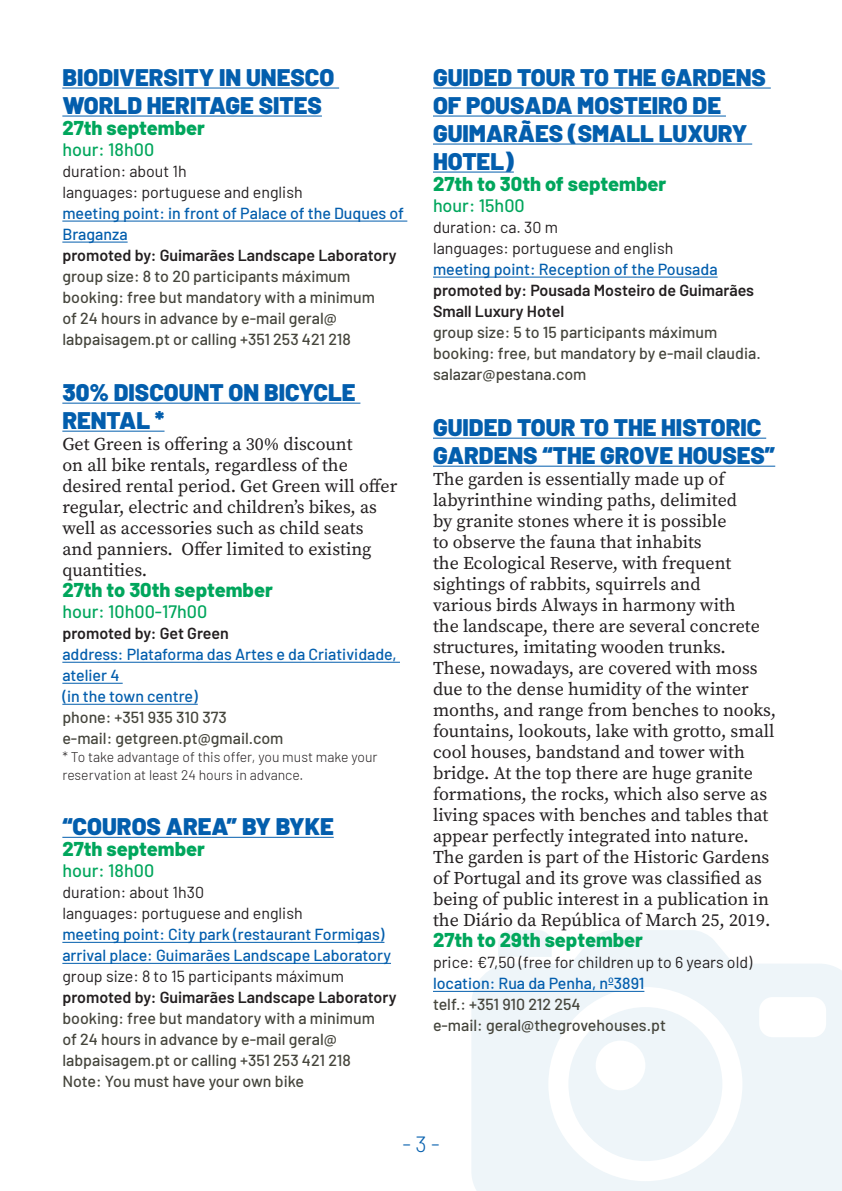
<style>
.page{position:relative;width:842px;height:1191px;background:#fff}
.page>*{position:absolute;margin:0;border:0;box-sizing:border-box;transform-origin:0 0}
.t1{font:900 24px/28px "Barlow";color:#035ead}
.t2{font:300 22px "Barlow";color:#035ead}
.t3{font:800 20px "Barlow";color:#00a65c}
.t4{font:18px/21px "Source Serif Variable";color:#231f20}
.t5{font:500 18px "Barlow";color:#00a65c}
.t6{font:500 16px/21px "Barlow";color:#45453c}
.t7{font:500 16px/21px "Barlow";color:#035ead}
.t8{font:16px/21px "Barlow";color:#231f20}
.t9{font:600 16px/21px "Barlow";color:#231f20}
.t10{font:300 14px/18px "Barlow";color:#231f20}
</style>
<div class="page">
<svg style="left:471px;top:930px;width:371px;height:261px;fill:#eef5f9"></svg>
<svg style="left:498px;top:930px;width:54px;height:27px"></svg>
<hr style="left:62px;top:88px;width:277px;height:1px;background:#035ead">
<hr style="left:62px;top:116px;width:260px;height:1px;background:#035ead">
<hr style="left:62px;top:221px;width:345px;height:1px;background:#035ead">
<hr style="left:62px;top:242px;width:66px;height:1px;background:#035ead">
<hr style="left:62px;top:403px;width:298px;height:1px;background:#035ead">
<hr style="left:62px;top:431px;width:103px;height:1px;background:#035ead">
<hr style="left:62px;top:662px;width:338px;height:1px;background:#035ead">
<hr style="left:62px;top:683px;width:61px;height:1px;background:#035ead">
<hr style="left:62px;top:704px;width:136px;height:1px;background:#035ead">
<hr style="left:62px;top:837px;width:272px;height:1px;background:#035ead">
<hr style="left:62px;top:942px;width:322px;height:1px;background:#035ead">
<hr style="left:62px;top:963px;width:329px;height:1px;background:#035ead">
<hr style="left:433px;top:88px;width:338px;height:1px;background:#035ead">
<hr style="left:433px;top:116px;width:293px;height:1px;background:#035ead">
<hr style="left:433px;top:144px;width:319px;height:1px;background:#035ead">
<hr style="left:433px;top:172px;width:81px;height:1px;background:#035ead">
<hr style="left:433px;top:277px;width:285px;height:1px;background:#035ead">
<hr style="left:433px;top:438px;width:333px;height:1px;background:#035ead">
<hr style="left:433px;top:466px;width:342px;height:1px;background:#035ead">
<hr style="left:433px;top:991px;width:211px;height:1px;background:#035ead">
<h1 class="t1" style="left:62px;top:62px;width:273px">BIODIVERSITY IN UNESCO<br>WORLD HERITAGE SITES</h1>
<p class="t3" style="left:62px;top:113px;width:144px">27th september</p>
<p class="t5" style="left:62px;top:136px;width:93px">hour: 18h00</p>
<p class="t8" style="left:62px;top:160px;width:242px">duration: about 1h<br>languages: portuguese and english</p>
<p class="t7" style="left:62px;top:201px;width:343px">meeting point: in front of Palace of the Duques of<br>Braganza</p>
<p class="t9" style="left:62px;top:243px;width:336px">promoted by: Guimarães Landscape Laboratory</p>
<p class="t6" style="left:62px;top:264px;width:314px">group size: 8 to 20 participants máximum booking: free but mandatory with a minimum of 24 hours in advance by e-mail geral@ labpaisagem.pt or calling +351 253 421 218</p>
<h1 class="t1" style="left:62px;top:377px;width:295px">30% DISCOUNT ON BICYCLE<br>RENTAL *</h1>
<p class="t4" style="left:62px;top:434px;width:336px">Get Green is offering a 30% discount<br>on all bike rentals, regardless of the desired rental period. Get Green will offer regular, electric and children’s bikes, as well as accessories such as child seats and panniers. Offer limited to existing quantities.</p>
<p class="t3" style="left:62px;top:575px;width:212px">27th to 30th september</p>
<p class="t5" style="left:62px;top:598px;width:146px">hour: 10h00-17h00</p>
<p class="t9" style="left:62px;top:621px;width:168px">promoted by: Get Green</p>
<p class="t7" style="left:62px;top:642px;width:336px">address: Plataforma das Artes e da Criatividade, atelier 4<br>(in the town centre)</p>
<p class="t6" style="left:62px;top:705px;width:223px">phone: +351 935 310 373<br>e-mail: getgreen.pt@gmail.com</p>
<p class="t10" style="left:62px;top:747px;width:317px">* To take advantage of this offer, you must make your reservation at least 24 hours in advance.</p>
<h1 class="t1" style="left:62px;top:811px;width:273px">“COUROS AREA” BY BYKE</h1>
<p class="t3" style="left:62px;top:834px;width:144px">27th september</p>
<p class="t5" style="left:62px;top:857px;width:93px">hour: 18h00</p>
<p class="t8" style="left:62px;top:881px;width:242px">duration: about 1h30<br>languages: portuguese and english</p>
<p class="t7" style="left:62px;top:922px;width:330px">meeting point: City park (restaurant Formigas) arrival place: Guimarães Landscape Laboratory</p>
<p class="t8" style="left:62px;top:964px;width:283px">group size: 8 to 15 participants máximum</p>
<p class="t9" style="left:62px;top:985px;width:336px">promoted by: Guimarães Landscape Laboratory</p>
<p class="t6" style="left:62px;top:1006px;width:314px">booking: free but mandatory with a minimum of 24 hours in advance by e-mail geral@ labpaisagem.pt or calling +351 253 421 218<br>Note: You must have your own bike</p>
<h1 class="t1" style="left:433px;top:62px;width:334px">GUIDED TOUR TO THE GARDENS<br>OF POUSADA MOSTEIRO DE<br>GUIMARÃES (SMALL LUXURY<br>HOTEL)</h1>
<p class="t3" style="left:433px;top:169px;width:235px">27th to 30th of september</p>
<p class="t5" style="left:433px;top:192px;width:93px">hour: 15h00</p>
<p class="t8" style="left:433px;top:216px;width:242px">duration: ca. 30 m<br>languages: portuguese and english</p>
<p class="t7" style="left:433px;top:257px;width:286px">meeting point: Reception of the Pousada</p>
<p class="t9" style="left:433px;top:278px;width:323px">promoted by: Pousada Mosteiro de Guimarães<br>Small Luxury Hotel</p>
<p class="t6" style="left:433px;top:320px;width:329px">group size: 5 to 15 participants máximum booking: free, but mandatory by e-mail claudia. salazar@pestana.com</p>
<h1 class="t1" style="left:433px;top:412px;width:344px">GUIDED TOUR TO THE HISTORIC<br>GARDENS “THE GROVE HOUSES”</h1>
<p class="t4" style="left:433px;top:469px;width:345px">The garden is essentially made up of labyrinthine winding paths, delimited<br>by granite stones where it is possible<br>to observe the fauna that inhabits<br>the Ecological Reserve, with frequent sightings of rabbits, squirrels and<br>various birds Always in harmony with<br>the landscape, there are several concrete structures, imitating wooden trunks.<br>These, nowadays, are covered with moss due to the dense humidity of the winter months, and range from benches to nooks, fountains, lookouts, lake with grotto, small cool houses, bandstand and tower with bridge. At the top there are huge granite formations, the rocks, which also serve as living spaces with benches and tables that appear perfectly integrated into nature.<br>The garden is part of the Historic Gardens of Portugal and its grove was classified as being of public interest in a publication in the Diário da República of March 25, 2019.</p>
<p class="t3" style="left:433px;top:925px;width:212px">27th to 29th september</p>
<p class="t8" style="left:433px;top:951px;width:321px">price: €7,50 (free for children up to 6 years old)</p>
<p class="t7" style="left:433px;top:971px;width:213px">location: Rua da Penha, nº3891</p>
<p class="t6" style="left:433px;top:992px;width:234px">telf.: +351 910 212 254<br>e-mail: geral@thegrovehouses.pt</p>
<p class="t2" style="left:402px;top:1127px;width:39px">- 3 -</p>
</div>
